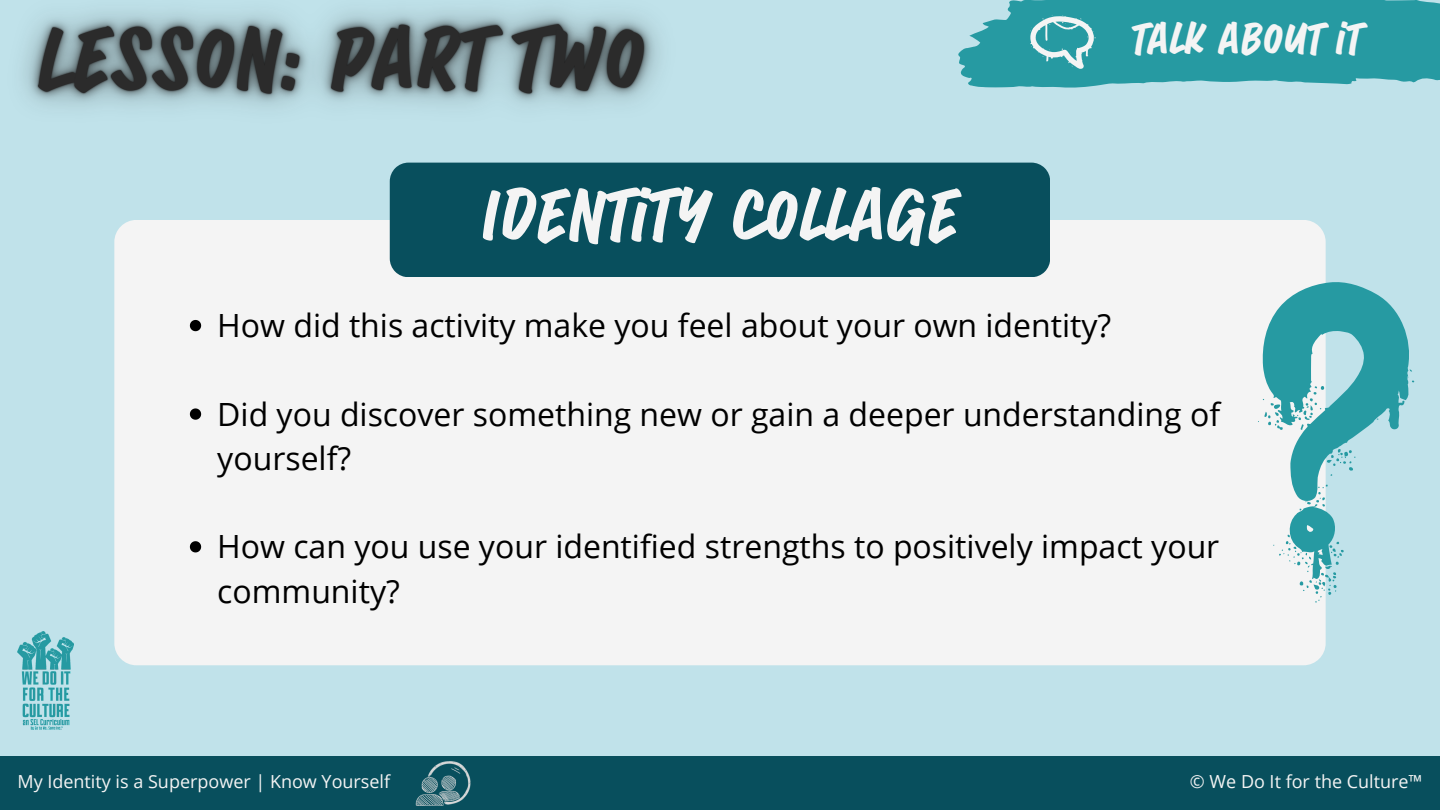
<style>
.page{position:relative;width:1440px;height:810px;background:#c0e2ea}
.page>*{position:absolute;margin:0;border:0;box-sizing:border-box;transform-origin:0 0}
.t1{font:700 60px "Sandwich Marker Pro";color:#f4f4f4}
.t2{font:700 36px "Sandwich Marker Pro";color:#f4f4f4}
.t3{font:32px/44.2px "Open Sans";color:#000}
.t4{font:18px "Open Sans";color:#f4f4f4}
</style>
<div class="page">
<svg style="left:958px;top:0;width:482px;height:88px;background:#37a1a9"></svg>
<svg style="left:1030px;top:15px;width:66px;height:54px;background:#61b4b9"></svg>
<div style="left:114px;top:220px;width:1212px;height:445px;background:#f4f4f4;border-radius:22px"></div>
<svg style="left:190px;top:320px;width:11px;height:11px"></svg>
<svg style="left:190px;top:408px;width:11px;height:12px"></svg>
<svg style="left:190px;top:541px;width:11px;height:11px"></svg>
<svg style="left:1258px;top:281px;width:157px;height:324px"></svg>
<div style="left:0;top:756px;width:1440px;height:54px;background:#084f5d"></div>
<img style="left:17px;top:631px;width:57px;height:98px">
<img style="left:415px;top:761px;width:56px;height:45px">
<div style="left:390px;top:163px;width:660px;height:114px;background:#084f5d"></div>
<img style="left:23px;top:9px;width:680px;height:160px">
<p class="t2" style="left:1131px;top:18px;width:231px">TALK ABOUT IT</p>
<p class="t1" style="left:481px;top:181px;width:479px">IDENTITY COLLAGE</p>
<p class="t3" style="left:217px;top:303px;width:896px">How did this activity make you feel about your own identity?</p>
<p class="t3" style="left:217px;top:391px;width:1004px">Did you discover something new or gain a deeper understanding of yourself?</p>
<p class="t3" style="left:217px;top:524px;width:1004px">How can you use your identified strengths to positively impact your community?</p>
<p class="t4" style="left:17px;top:768px;width:374px">My Identity is a Superpower | Know Yourself</p>
<p class="t4" style="left:1190px;top:768px;width:234px">© We Do It for the Culture™</p>
</div>
